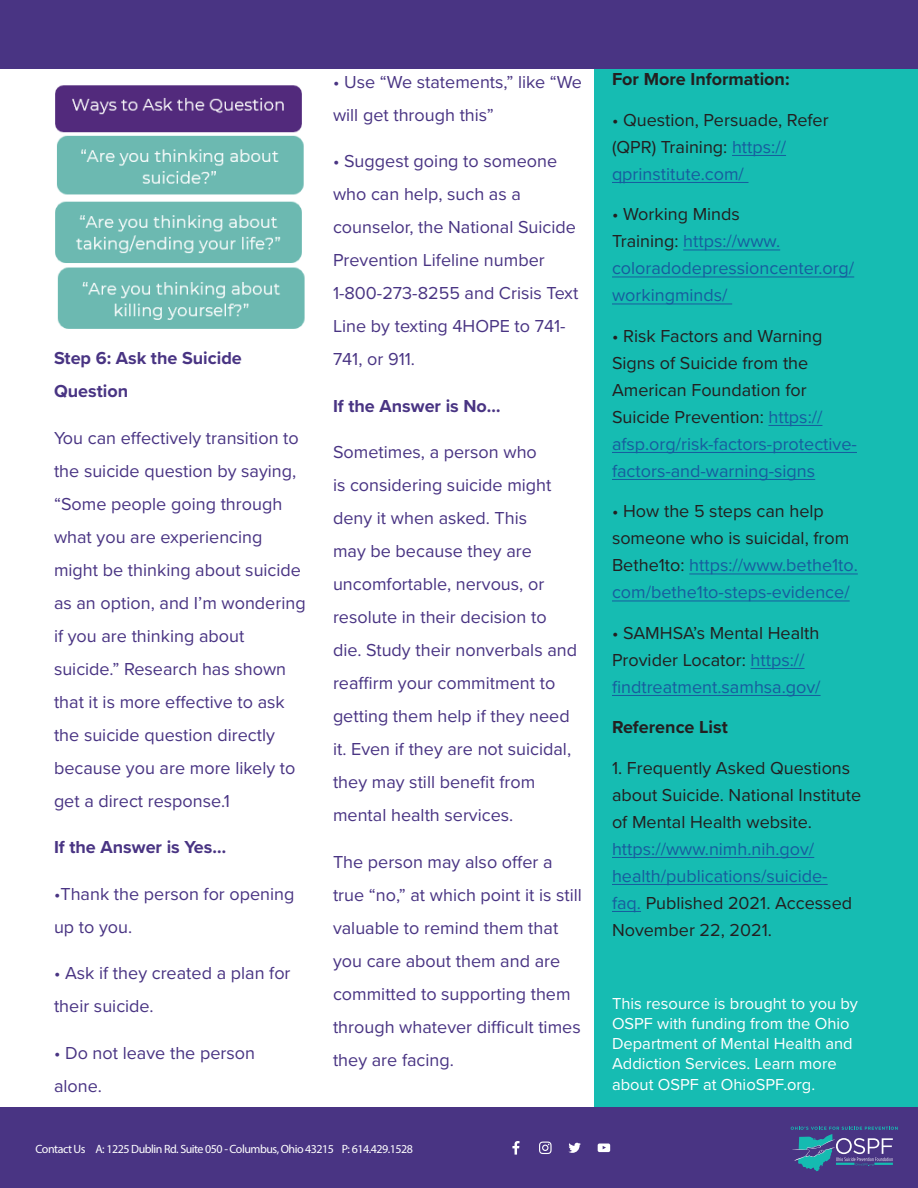
<style>
.page{position:relative;width:918px;height:1188px;background:#fff}
.page>*{position:absolute;margin:0;border:0;box-sizing:border-box;transform-origin:0 0}
.t1{font:18px/33px "Proxima Nova";color:#493483}
.t2{font:18px/27px "Proxima Nova";color:#231f20}
.t3{font:18px/27px "Proxima Nova";color:#175d9e}
.t4{font:700 18px/33px "Proxima Nova";color:#493483}
.t5{font:700 18px "Proxima Nova";color:#231f20}
.t6{font:16.5px/19.8px "Proxima Nova";color:#fff}
.t7{font:12px "Myriad Pro";letter-spacing:-.04em;color:#fff}
.s1{color:#175d9e}
.s2{color:#231f20}
</style>
<div class="page">
<div style="left:0;top:1107px;width:918px;height:81px;background:#493483"></div>
<svg style="left:791px;top:1127px;width:107px;height:44px"></svg>
<svg style="left:598px;top:1144px;width:12px;height:8px"></svg>
<svg style="left:568px;top:1142px;width:13px;height:11px"></svg>
<svg style="left:539px;top:1142px;width:13px;height:12px"></svg>
<svg style="left:512px;top:1141px;width:8px;height:14px"></svg>
<div style="left:595px;top:66px;width:323px;height:1041px;background:#16bcb2"></div>
<hr style="left:732px;top:155px;width:54px;height:1px;background:#175d9e">
<hr style="left:612px;top:182px;width:137px;height:1px;background:#175d9e">
<hr style="left:683px;top:249px;width:97px;height:1px;background:#175d9e">
<hr style="left:612px;top:276px;width:242px;height:1px;background:#175d9e">
<hr style="left:612px;top:303px;width:120px;height:1px;background:#175d9e">
<hr style="left:768px;top:425px;width:54px;height:1px;background:#175d9e">
<hr style="left:612px;top:452px;width:245px;height:1px;background:#175d9e">
<hr style="left:612px;top:479px;width:203px;height:1px;background:#175d9e">
<hr style="left:689px;top:573px;width:169px;height:1px;background:#175d9e">
<hr style="left:612px;top:600px;width:238px;height:1px;background:#175d9e">
<hr style="left:751px;top:668px;width:54px;height:1px;background:#175d9e">
<hr style="left:612px;top:695px;width:209px;height:1px;background:#175d9e">
<hr style="left:612px;top:857px;width:202px;height:1px;background:#175d9e">
<hr style="left:612px;top:884px;width:216px;height:1px;background:#175d9e">
<svg style="left:612px;top:911px;width:29px;height:1px"></svg>
<div style="left:0;top:0;width:918px;height:68px;background:#493483"></div>
<img style="left:55px;top:85px;width:250px;height:244px">
<p class="t4" style="left:54px;top:341px;width:189px">Step 6: Ask the Suicide<br>Question</p>
<p class="t1" style="left:54px;top:420px;width:253px">You can effectively transition to the suicide question by saying, “Some people going through what you are experiencing might be thinking about suicide as an option, and I’m wondering if you are thinking about suicide.” Research has shown that it is more effective to ask the suicide question directly because you are more likely to get a direct response.1</p>
<p class="t4" style="left:54px;top:830px;width:174px">If the Answer is Yes…</p>
<p class="t1" style="left:54px;top:876px;width:242px">•Thank the person for opening up to you.</p>
<p class="t1" style="left:54px;top:956px;width:238px">• Ask if they created a plan for their suicide.</p>
<p class="t1" style="left:54px;top:1035px;width:203px">• Do not leave the person alone.</p>
<p class="t1" style="left:333px;top:64px;width:251px">• Use “We statements,” like “We will get through this”</p>
<p class="t1" style="left:333px;top:144px;width:247px">• Suggest going to someone who can help, such as a counselor, the National Suicide<br>Prevention Lifeline number<br>1-800-273-8255 and Crisis Text<br>Line by texting 4HOPE to 741-<br>741, or 911.</p>
<p class="t4" style="left:333px;top:389px;width:169px">If the Answer is No…</p>
<p class="t1" style="left:333px;top:435px;width:246px">Sometimes, a person who<br>is considering suicide might deny it when asked. This<br>may be because they are uncomfortable, nervous, or resolute in their decision to die. Study their nonverbals and reaffirm your commitment to getting them help if they need it. Even if they are not suicidal, they may still benefit from mental health services.</p>
<p class="t1" style="left:333px;top:844px;width:250px">The person may also offer a true “no,” at which point it is still valuable to remind them that you care about them and are committed to supporting them through whatever difficult times they are facing.</p>
<p class="t7" style="left:36px;top:1141px;width:379px">Contact Us A: 1225 Dublin Rd. Suite 050 - Columbus, Ohio 43215 P: 614.429.1528</p>
<p class="t5" style="left:612px;top:66px;width:179px">For More Information:</p>
<p class="t2" style="left:612px;top:105px;width:218px">• Question, Persuade, Refer (QPR) Training: <span class="s1">https:// qprinstitute.com/</span></p>
<p class="t3" style="left:612px;top:200px;width:244px"><span class="s2">• Working Minds<br>Training:</span> https://www. coloradodepressioncenter.org/ workingminds/</p>
<p class="t2" style="left:612px;top:321px;width:246px">• Risk Factors and Warning<br>Signs of Suicide from the<br>American Foundation for<br>Suicide Prevention: <span class="s1">https:// afsp.org/risk-factors-protective&shy;factors-and-warning-signs</span></p>
<p class="t2" style="left:612px;top:497px;width:247px">• How the 5 steps can help someone who is suicidal, from<br>Bethe1to: <span class="s1">https://www.bethe1to. com/bethe1to-steps-evidence/</span></p>
<p class="t2" style="left:612px;top:618px;width:210px">• SAMHSA’s Mental Health<br>Provider Locator: <span class="s1">https:// findtreatment.samhsa.gov/</span></p>
<p class="t5" style="left:612px;top:714px;width:117px">Reference List</p>
<p class="t2" style="left:612px;top:753px;width:251px">1. Frequently Asked Questions about Suicide. National Institute of Mental Health website. <span class="s1">https://www.nimh.nih.gov/ health/publications/suicide&shy;faq.</span> Published 2021. Accessed<br>November 22, 2021.</p>
<p class="t6" style="left:612px;top:993px;width:248px">This resource is brought to you by<br>OSPF with funding from the Ohio<br>Department of Mental Health and<br>Addiction Services. Learn more</p>
<p class="t6" style="left:612px;top:1074px;width:205px">about OSPF at OhioSPF.org.</p>
</div>
